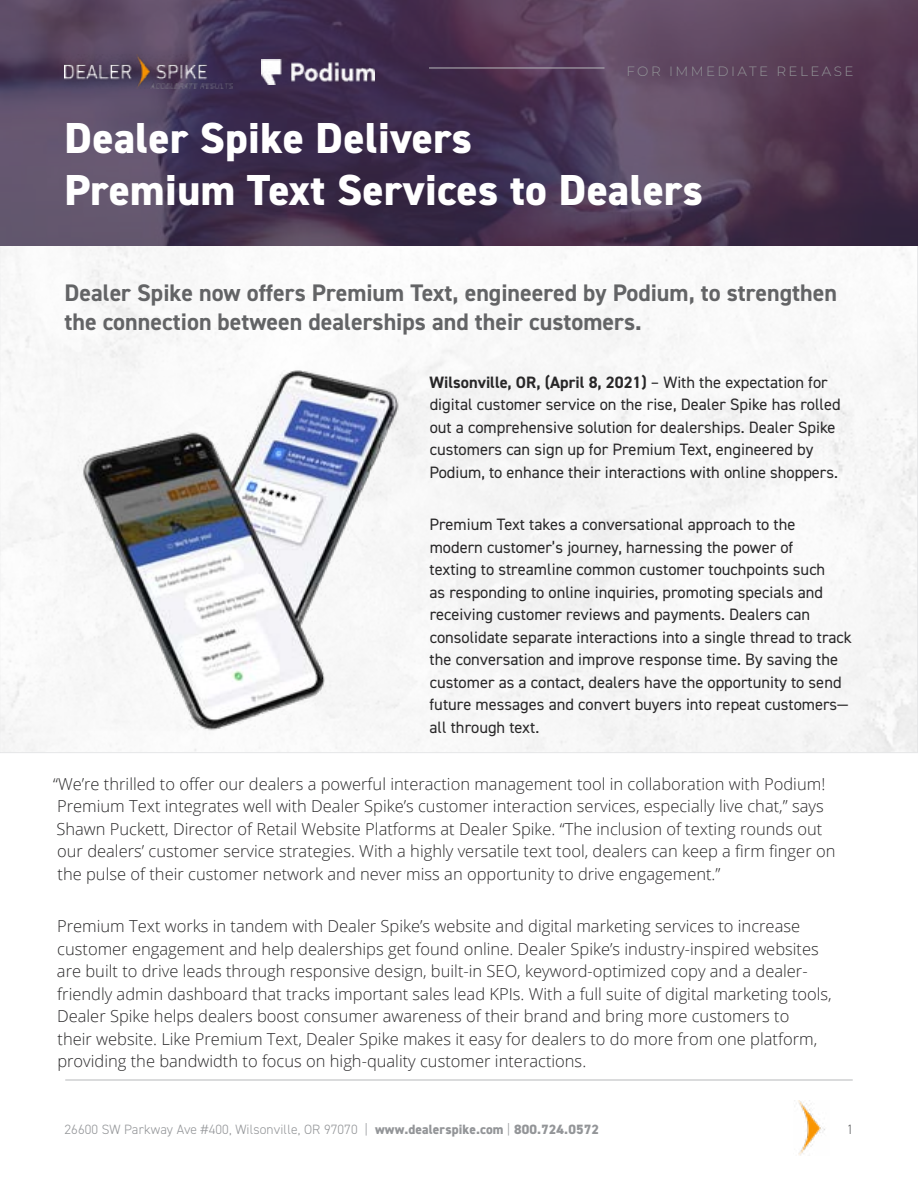
<style>
.page{position:relative;width:918px;height:1188px;background:#fff}
.page>*{position:absolute;margin:0;border:0;box-sizing:border-box;transform-origin:0 0}
.t1{font:800 43.5px/52.2px "DIN2014";letter-spacing:.01em;color:#fff}
.t2{font:700 24px/28.8px "DIN2014";color:#636466}
.t3{font:300 16.5px/22.5px "Open Sans";color:#292829}
.t4{font:16.5px/22.5px "DIN2014";color:#292829}
.t5{font:300 13.5px "DIN2014";letter-spacing:.01em;color:#939598}
.t6{font:300 13.5px "Montserrat";letter-spacing:.18em;color:#939598}
.t7{font:300 13.5px "DIN2014";color:#636466}
.s1{font-weight:700}
.s2{font-weight:800}
</style>
<div class="page">
<hr style="left:65px;top:1080px;width:788px;height:1px;background:#b6b8ba">
<img style="left:798px;top:1101px;width:27px;height:54px">
<img style="left:0;top:0;width:918px;height:246px">
<hr style="left:429px;top:68px;width:175px;height:1px;background:#b6b8ba">
<img style="left:261px;top:59px;width:114px;height:25px">
<img style="left:64px;top:54px;width:168px;height:34px">
<img style="left:64px;top:370px;width:582px;height:360px">
<p class="t6" style="left:626px;top:62px;width:229px">FOR IMMEDIATE RELEASE</p>
<h1 class="t1" style="left:64px;top:112px;width:640px">Dealer Spike Delivers<br>Premium Text Services to Dealers</h1>
<h2 class="t2" style="left:64px;top:278px;width:774px">Dealer Spike now offers Premium Text, engineered by Podium, to strengthen the connection between dealerships and their customers.</h2>
<p class="t4" style="left:429px;top:371px;width:413px"><span class="s1">Wilsonville, OR, (April 8, 2021)</span> – With the expectation for digital customer service on the rise, Dealer Spike has rolled out a comprehensive solution for dealerships. Dealer Spike customers can sign up for Premium Text, engineered by Podium, to enhance their interactions with online shoppers.</p>
<p class="t4" style="left:429px;top:513px;width:424px">Premium Text takes a conversational approach to the modern customer’s journey, harnessing the power of<br>texting to streamline common customer touchpoints such<br>as responding to online inquiries, promoting specials and receiving customer reviews and payments. Dealers can consolidate separate interactions into a single thread to track the conversation and improve response time. By saving the customer as a contact, dealers have the opportunity to send future messages and convert buyers into repeat customers— all through text.</p>
<p class="t3" style="left:53px;top:772px;width:784px">“We’re thrilled to offer our dealers a powerful interaction management tool in collaboration with Podium!<br>Premium Text integrates well with Dealer Spike’s customer interaction services, especially live chat,” says Shawn Puckett, Director of Retail Website Platforms at Dealer Spike. “The inclusion of texting rounds out our dealers’ customer service strategies. With a highly versatile text tool, dealers can keep a firm finger on the pulse of their customer network and never miss an opportunity to drive engagement.”</p>
<p class="t3" style="left:57px;top:915px;width:776px">Premium Text works in tandem with Dealer Spike’s website and digital marketing services to increase customer engagement and help dealerships get found online. Dealer Spike’s industry-inspired websites are built to drive leads through responsive design, built-in SEO, keyword-optimized copy and a dealer&shy;friendly admin dashboard that tracks important sales lead KPIs. With a full suite of digital marketing tools, Dealer Spike helps dealers boost consumer awareness of their brand and bring more customers to<br>their website. Like Premium Text, Dealer Spike makes it easy for dealers to do more from one platform, providing the bandwidth to focus on high-quality customer interactions.</p>
<p class="t5" style="left:64px;top:1121px;width:536px">26600 SW Parkway Ave #400, Wilsonville, OR 97070 | <span class="s2">www.dealerspike.com</span> | <span class="s2">800.724.0572</span></p>
<p class="t7" style="left:847px;top:1121px;width:8px">1</p>
</div>
